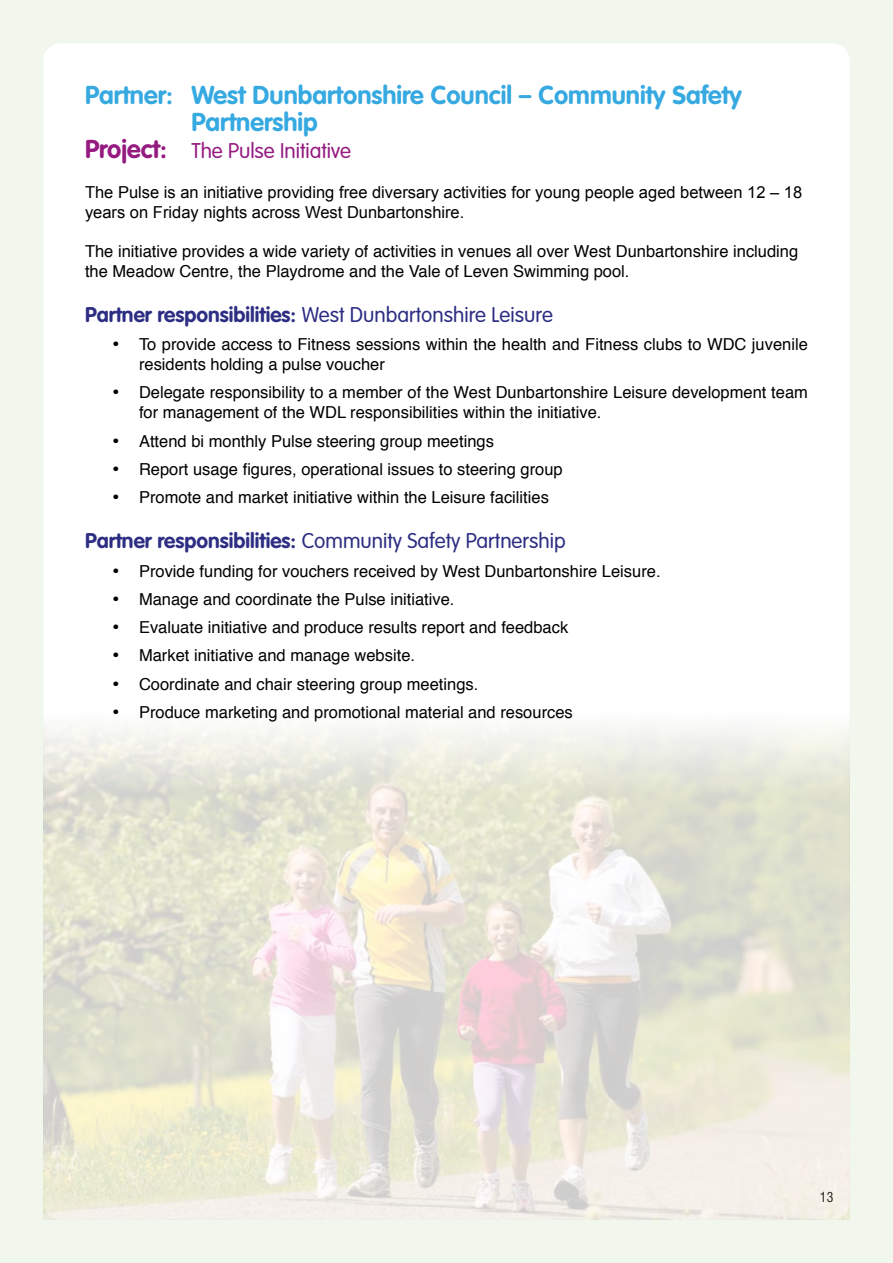
<style>
.page{position:relative;width:893px;height:1263px;background:#f1f7ed}
.page>*{position:absolute;margin:0;border:0;box-sizing:border-box;transform-origin:0 0}
.t1{font:700 25.5px/27px "VAG Rounded";color:#36a9e1}
.t2{font:300 21px "VAG Rounded";color:#2d2e83}
.t3{font:300 21px "VAG Rounded";color:#951b81}
.t4{font:16.5px/19.8px "Helvetica";color:#000}
.t5{font:16.5px/19.8px "Arial";color:#000}
.t6{font:condensed 13.5px "Swiss 721 BT";color:#000}
.s1{font-weight:700;font-size:25.5px}
.s2{font-weight:700}
</style>
<div class="page">
<div style="left:43px;top:43px;width:807px;height:1177px;background:#fff;border-radius:18px"></div>
<img style="left:43px;top:720px;width:807px;height:500px">
<h1 class="t1" style="left:191px;top:83px;width:552px;text-indent:-106px">Partner: West Dunbartonshire Council – Community Safety<br>Partnership</h1>
<p class="t3" style="left:85px;top:139px;width:267px"><span class="s1">Project:</span> The Pulse Initiative</p>
<p class="t5" style="left:85px;top:182px;width:719px">The Pulse is an initiative providing free diversary activities for young people aged between 12 – 18 years on Friday nights across West Dunbartonshire.</p>
<p class="t4" style="left:85px;top:242px;width:715px">The initiative provides a wide variety of activities in venues all over West Dunbartonshire including the Meadow Centre, the Playdrome and the Vale of Leven Swimming pool.</p>
<p class="t2" style="left:85px;top:303px;width:469px"><span class="s2">Partner responsibilities:</span> West Dunbartonshire Leisure</p>
<p class="t4" style="left:139px;top:335px;width:670px;text-indent:-27px">• To provide access to Fitness sessions within the health and Fitness clubs to WDC juvenile residents holding a pulse voucher</p>
<p class="t4" style="left:139px;top:383px;width:670px;text-indent:-27px">• Delegate responsibility to a member of the West Dunbartonshire Leisure development team for management of the WDL responsibilities within the initiative.</p>
<p class="t4" style="left:112px;top:431px;width:383px">• Attend bi monthly Pulse steering group meetings</p>
<p class="t4" style="left:112px;top:460px;width:452px">• Report usage figures, operational issues to steering group</p>
<p class="t4" style="left:112px;top:488px;width:438px">• Promote and market initiative within the Leisure facilities</p>
<p class="t2" style="left:85px;top:529px;width:482px"><span class="s2">Partner responsibilities:</span> Community Safety Partnership</p>
<p class="t4" style="left:112px;top:561px;width:550px">• Provide funding for vouchers received by West Dunbartonshire Leisure.</p>
<p class="t4" style="left:112px;top:590px;width:344px">• Manage and coordinate the Pulse initiative.</p>
<p class="t4" style="left:112px;top:618px;width:458px">• Evaluate initiative and produce results report and feedback</p>
<p class="t4" style="left:112px;top:646px;width:305px">• Market initiative and manage website.</p>
<p class="t4" style="left:112px;top:674px;width:368px">• Coordinate and chair steering group meetings.</p>
<p class="t4" style="left:112px;top:703px;width:462px">• Produce marketing and promotional material and resources</p>
<p class="t6" style="left:820px;top:1189px;width:15px">13</p>
</div>
